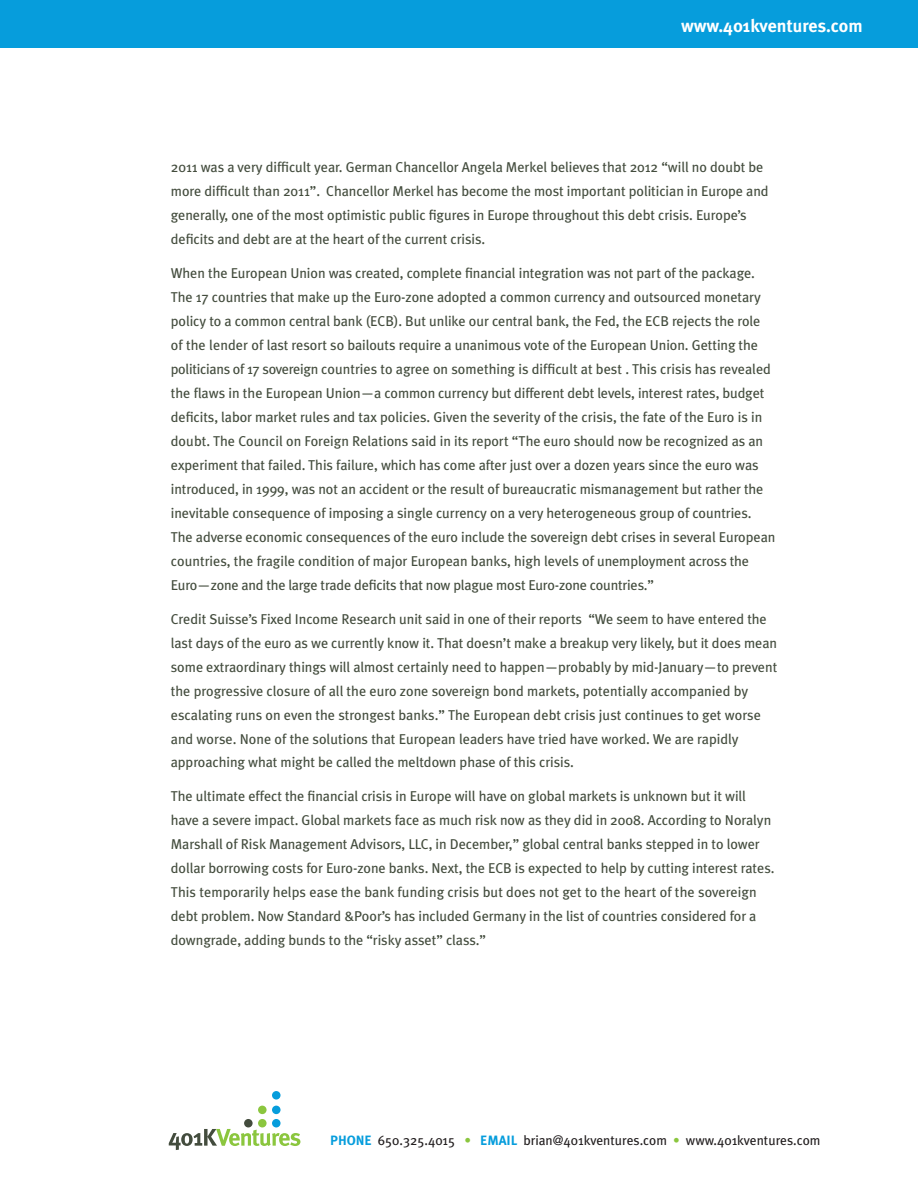
<style>
.page{position:relative;width:918px;height:1188px;background:#fff}
.page>*{position:absolute;margin:0;border:0;box-sizing:border-box;transform-origin:0 0}
.t1{font:700 18px "Meta Plus";color:#fff}
.t2{font:14.25px/24px "Meta Plus";letter-spacing:-.005em;color:#434c3d}
.t3{font:13.5px "Meta Plus";color:#231f20}
.s1{font-family:"Meta Plus Bold Caps";color:#069ddc}
.s2{color:#8bc63e}
</style>
<div class="page">
<div style="left:0;top:0;width:918px;height:47px;background:#069ddc"></div>
<div style="left:244px;top:1119px;width:9px;height:8px;background:#434c3d;border-radius:50%"></div>
<div style="left:258px;top:1119px;width:9px;height:8px;background:#8bc63e;border-radius:50%"></div>
<div style="left:272px;top:1119px;width:9px;height:8px;background:#069ddc;border-radius:50%"></div>
<div style="left:272px;top:1091px;width:9px;height:9px;background:#069ddc;border-radius:50%"></div>
<div style="left:258px;top:1106px;width:9px;height:8px;background:#8bc63e;border-radius:50%"></div>
<div style="left:272px;top:1106px;width:9px;height:8px;background:#069ddc;border-radius:50%"></div>
<svg style="left:169px;top:1129px;width:131px;height:21px"></svg>
<p class="t1" style="left:681px;top:16px;width:183px">www.401kventures.com</p>
<p class="t2" style="left:171px;top:155px;width:599px">2011 was a very difficult year. German Chancellor Angela Merkel believes that 2012 “will no doubt be more difficult than 2011”. Chancellor Merkel has become the most important politician in Europe and generally, one of the most optimistic public figures in Europe throughout this debt crisis. Europe’s deficits and debt are at the heart of the current crisis.</p>
<p class="t2" style="left:171px;top:261px;width:606px">When the European Union was created, complete financial integration was not part of the package.<br>The 17 countries that make up the Euro-zone adopted a common currency and outsourced monetary policy to a common central bank (ECB). But unlike our central bank, the Fed, the ECB rejects the role of the lender of last resort so bailouts require a unanimous vote of the European Union. Getting the politicians of 17 sovereign countries to agree on something is difficult at best . This crisis has revealed the flaws in the European Union—a common currency but different debt levels, interest rates, budget deficits, labor market rules and tax policies. Given the severity of the crisis, the fate of the Euro is in doubt. The Council on Foreign Relations said in its report “The euro should now be recognized as an experiment that failed. This failure, which has come after just over a dozen years since the euro was introduced, in 1999, was not an accident or the result of bureaucratic mismanagement but rather the inevitable consequence of imposing a single currency on a very heterogeneous group of countries.<br>The adverse economic consequences of the euro include the sovereign debt crises in several European countries, the fragile condition of major European banks, high levels of unemployment across the Euro—zone and the large trade deficits that now plague most Euro-zone countries.”</p>
<p class="t2" style="left:171px;top:606px;width:608px">Credit Suisse’s Fixed Income Research unit said in one of their reports “We seem to have entered the last days of the euro as we currently know it. That doesn’t make a breakup very likely, but it does mean some extraordinary things will almost certainly need to happen—probably by mid-January—to prevent the progressive closure of all the euro zone sovereign bond markets, potentially accompanied by escalating runs on even the strongest banks.” The European debt crisis just continues to get worse and worse. None of the solutions that European leaders have tried have worked. We are rapidly approaching what might be called the meltdown phase of this crisis.</p>
<p class="t2" style="left:171px;top:784px;width:605px">The ultimate effect the financial crisis in Europe will have on global markets is unknown but it will have a severe impact. Global markets face as much risk now as they did in 2008. According to Noralyn Marshall of Risk Management Advisors, LLC, in December,” global central banks stepped in to lower dollar borrowing costs for Euro-zone banks. Next, the ECB is expected to help by cutting interest rates.<br>This temporarily helps ease the bank funding crisis but does not get to the heart of the sovereign debt problem. Now Standard &amp;Poor’s has included Germany in the list of countries considered for a downgrade, adding bunds to the “risky asset” class.”</p>
<p class="t3" style="left:330px;top:1132px;width:492px"><span class="s1">PHONE</span> 650.325.4015 <span class="s2">•</span> <span class="s1">EMAIL</span> brian@401kventures.com <span class="s2">•</span> www.401kventures.com</p>
</div>
